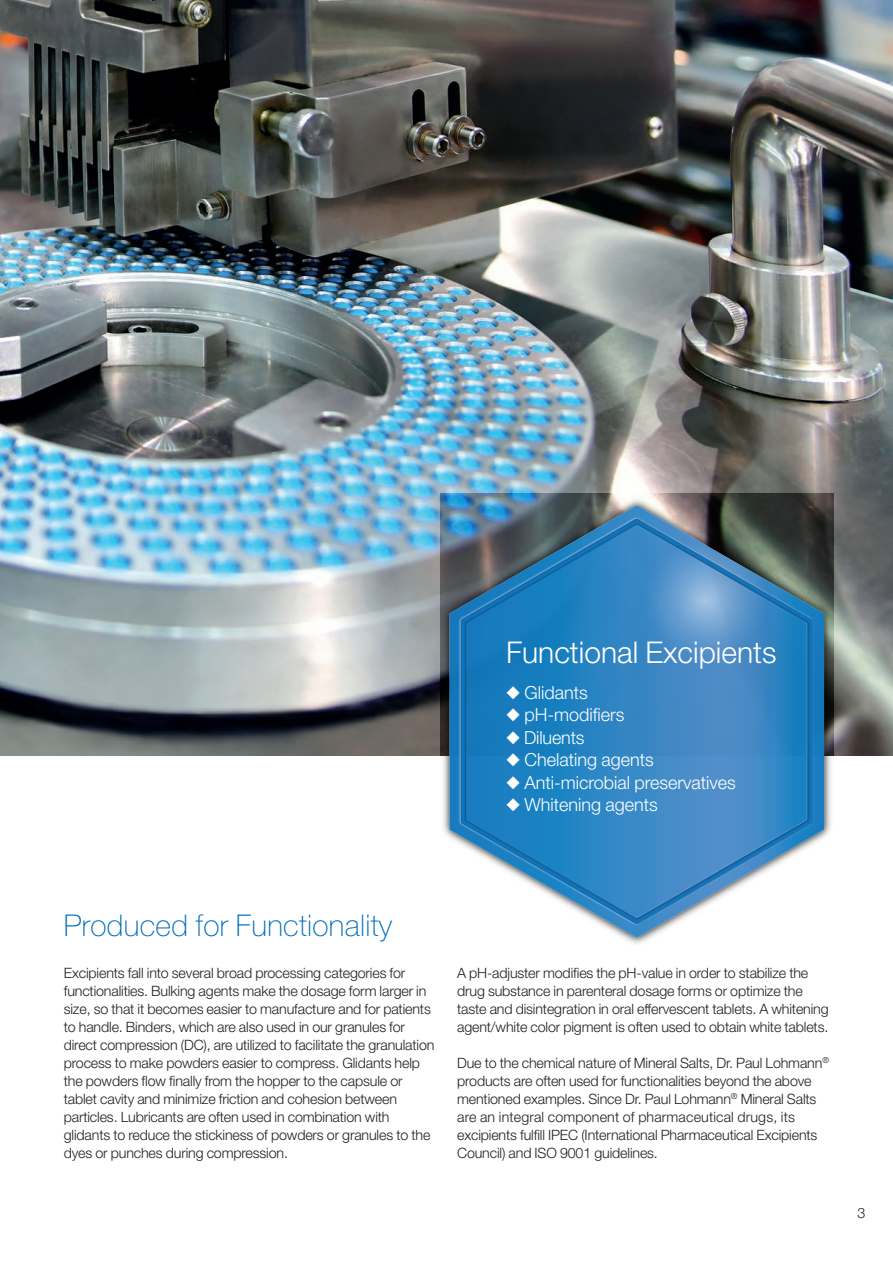
<style>
.page{position:relative;width:893px;height:1263px;background:#fff}
.page>*{position:absolute;margin:0;border:0;box-sizing:border-box;transform-origin:0 0}
.t1{font:100 30px "Helvetica Neue LT Pro";letter-spacing:.01em;color:#006cb7}
.t2{font:300 30px "Helvetica Neue LT Pro";color:#fff}
.t3{font:300 18px "Helvetica Neue LT Pro";color:#fff}
.t4{font:300 14.25px/18px "Helvetica Neue LT Pro";letter-spacing:-.01em;color:#231f20}
</style>
<div class="page">
<img style="left:0;top:0;width:893px;height:756px">
<img style="left:440px;top:494px;width:393px;height:450px">
<svg style="left:449px;top:505px;width:375px;height:433px"></svg>
<svg style="left:458px;top:516px;width:356px;height:410px"></svg>
<svg style="left:461px;top:519px;width:352px;height:405px;background:#478cbe"></svg>
<h1 class="t2" style="left:506px;top:634px;width:272px">Functional Excipients</h1>
<p class="t3" style="left:506px;top:681px;width:83px">◆ Glidants</p>
<p class="t3" style="left:506px;top:704px;width:120px">◆ pH-modifiers</p>
<p class="t3" style="left:506px;top:726px;width:80px">◆ Diluents</p>
<p class="t3" style="left:506px;top:749px;width:149px">◆ Chelating agents</p>
<p class="t3" style="left:506px;top:771px;width:231px">◆ Anti-microbial preservatives</p>
<p class="t3" style="left:506px;top:794px;width:153px">◆ Whitening agents</p>
<h1 class="t1" style="left:64px;top:907px;width:330px">Produced for Functionality</h1>
<p class="t4" style="left:64px;top:964px;width:372px">Excipients fall into several broad processing categories for functionalities. Bulking agents make the dosage form larger in size, so that it becomes easier to manufacture and for patients to handle. Binders, which are also used in our granules for direct compression (DC), are utilized to facilitate the granulation process to make powders easier to compress. Glidants help the powders flow finally from the hopper to the capsule or tablet cavity and minimize friction and cohesion between particles. Lubricants are often used in combination with glidants to reduce the stickiness of powders or granules to the dyes or punches during compression.</p>
<p class="t4" style="left:457px;top:964px;width:373px">A pH-adjuster modifies the pH-value in order to stabilize the drug substance in parenteral dosage forms or optimize the taste and disintegration in oral effervescent tablets. A whitening agent/white color pigment is often used to obtain white tablets.</p>
<p class="t4" style="left:457px;top:1054px;width:373px">Due to the chemical nature of Mineral Salts, Dr. Paul Lohmann<sup>® </sup>products are often used for functionalities beyond the above mentioned examples. Since Dr. Paul Lohmann<sup>®</sup> Mineral Salts are an integral component of pharmaceutical drugs, its excipients fulfill IPEC (International Pharmaceutical Excipients Council) and ISO 9001 guidelines.</p>
<p class="t4" style="left:857px;top:1204px;width:9px">3</p>
</div>
